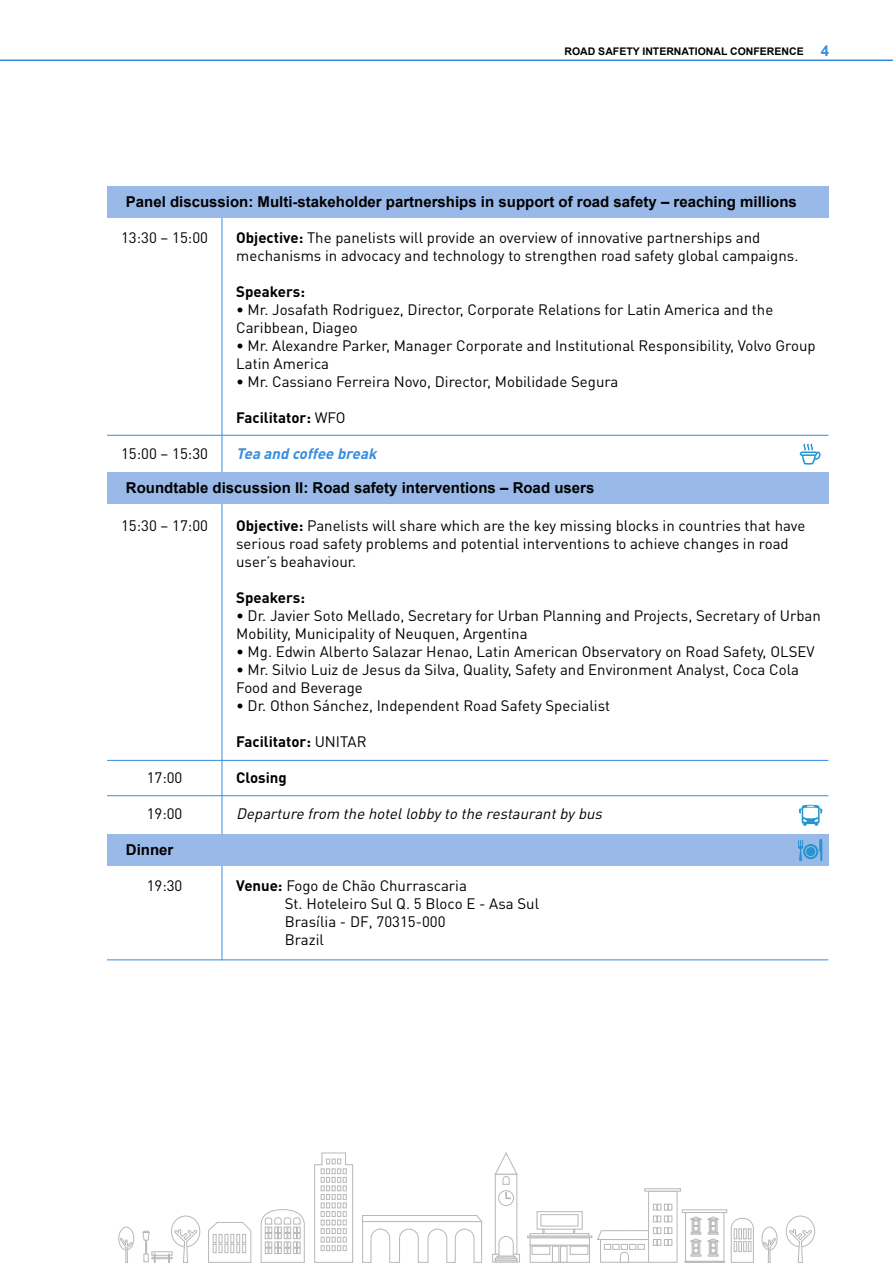
<style>
.page{position:relative;width:893px;height:1263px;background:#fff}
.page>*{position:absolute;margin:0;border:0;box-sizing:border-box;transform-origin:0 0}
.t1{font:15px/18px "DINOT";color:#000}
.t2{font:700 15px "Arial";color:#000}
.t3{font:700 15px "DINOT";color:#000}
.t4{font:italic 15px "DINOT";color:#000}
.t5{font:italic 700 15px "DINOT";color:#368ddd}
.t6{font:700 10.5px "Arial";color:#000}
.s1{font-size:15px;color:#368ddd}
.s2{font-weight:700}
.s3{font-weight:400}
</style>
<div class="page">
<hr style="left:0;top:60px;width:893px;height:1px;background:#368ddd">
<hr style="left:222px;top:218px;width:1px;height:742px;background:#368ddd">
<div style="left:107px;top:473px;width:721px;height:31px;background:#99b9e8"></div>
<div style="left:107px;top:834px;width:721px;height:32px;background:#99b9e8"></div>
<hr style="left:107px;top:959px;width:721px;height:1px;background:#368ddd">
<hr style="left:107px;top:760px;width:721px;height:1px;background:#368ddd">
<hr style="left:107px;top:435px;width:721px;height:1px;background:#368ddd">
<hr style="left:107px;top:795px;width:721px;height:1px;background:#368ddd">
<svg style="left:260px;top:1209px;width:45px;height:54px"></svg>
<svg style="left:731px;top:1218px;width:23px;height:45px"></svg>
<svg style="left:208px;top:1222px;width:43px;height:41px"></svg>
<div style="left:171px;top:1216px;width:29px;height:31px;border:1px solid #b9b8b8;border-radius:50%"></div>
<div style="left:786px;top:1216px;width:29px;height:31px;border:1px solid #b9b8b8;border-radius:50%"></div>
<svg style="left:789px;top:1229px;width:23px;height:34px"></svg>
<svg style="left:314px;top:1152px;width:39px;height:111px"></svg>
<svg style="left:682px;top:1209px;width:45px;height:4px"></svg>
<svg style="left:684px;top:1212px;width:41px;height:51px"></svg>
<div style="left:493px;top:1254px;width:26px;height:8px;background:#e7e7e7"></div>
<div style="left:492px;top:1254px;width:28px;height:8px;border:1px solid #b9b8b8"></div>
<svg style="left:494px;top:1152px;width:24px;height:106px"></svg>
<div style="left:495px;top:1260px;width:22px;height:2px;border:1px solid #b9b8b8"></div>
<div style="left:495px;top:1258px;width:22px;height:2px;background:#fff;border:1px solid #b9b8b8"></div>
<svg style="left:362px;top:1215px;width:121px;height:48px"></svg>
<div style="left:118px;top:1227px;width:16px;height:23px;border:1px solid #b9b8b8;border-radius:50%"></div>
<svg style="left:120px;top:1226px;width:13px;height:37px"></svg>
<div style="left:762px;top:1227px;width:15px;height:23px;border:1px solid #b9b8b8;border-radius:50%"></div>
<svg style="left:763px;top:1226px;width:13px;height:37px"></svg>
<svg style="left:155px;top:1251px;width:13px;height:4px"></svg>
<div style="left:152px;top:1257px;width:20px;height:2px;border:1px solid #b9b8b8"></div>
<svg style="left:168px;top:1229px;width:30px;height:34px"></svg>
<svg style="left:142px;top:1230px;width:13px;height:32px"></svg>
<div style="left:648px;top:1191px;width:29px;height:71px;border:1px solid #b9b8b8"></div>
<svg style="left:653px;top:1204px;width:19px;height:6px"></svg>
<div style="left:644px;top:1188px;width:37px;height:3px;background:#fff;border:1px solid #b9b8b8"></div>
<svg style="left:597px;top:1216px;width:75px;height:47px"></svg>
<div style="left:530px;top:1237px;width:60px;height:8px;background:#fff;border:1px solid #b9b8b8"></div>
<svg style="left:550px;top:1247px;width:20px;height:13px"></svg>
<div style="left:530px;top:1245px;width:60px;height:17px;border:1px solid #b9b8b8"></div>
<div style="left:552px;top:1246px;width:7px;height:16px;background:#fff"></div>
<div style="left:552px;top:1246px;width:7px;height:16px;border:1px solid #b9b8b8"></div>
<div style="left:560px;top:1246px;width:7px;height:16px;background:#fff"></div>
<div style="left:560px;top:1246px;width:7px;height:16px;border:1px solid #b9b8b8"></div>
<div style="left:532px;top:1246px;width:18px;height:9px;background:#fff;border:1px solid #b9b8b8"></div>
<div style="left:570px;top:1246px;width:18px;height:9px;background:#fff;border:1px solid #b9b8b8"></div>
<div style="left:527px;top:1236px;width:65px;height:2px;border:1px solid #b9b8b8"></div>
<div style="left:530px;top:1233px;width:59px;height:3px;background:#fff;border:1px solid #b9b8b8"></div>
<div style="left:537px;top:1211px;width:45px;height:18px;background:linear-gradient(to right,#fff,#fff);border:1px solid #b9b8b8"></div>
<div style="left:541px;top:1214px;width:37px;height:12px;background:#fff;border:1px solid #b9b8b8"></div>
<svg style="left:798px;top:839px;width:24px;height:22px"></svg>
<div style="left:806px;top:847px;width:9px;height:9px;background:#2594d2;border-radius:50%"></div>
<svg style="left:799px;top:805px;width:23px;height:21px"></svg>
<div style="left:107px;top:186px;width:721px;height:32px;background:#99b9e8"></div>
<svg style="left:801px;top:444px;width:20px;height:21px"></svg>
<p class="t6" style="left:564px;top:44px;width:266px">ROAD SAFETY INTERNATIONAL CONFERENCE <span class="s1">4</span></p>
<p class="t2" style="left:126px;top:192px;width:673px">Panel discussion: Multi-stakeholder partnerships in support of road safety – reaching millions</p>
<p class="t1" style="left:121px;top:228px;width:88px">13:30 – 15:00</p>
<p class="t1" style="left:121px;top:444px;width:88px">15:00 – 15:30</p>
<p class="t1" style="left:236px;top:228px;width:564px"><span class="s2">Objective:</span> The panelists will provide an overview of innovative partnerships and mechanisms in advocacy and technology to strengthen road safety global campaigns.</p>
<p class="t3" style="left:236px;top:282px;width:70px">Speakers:</p>
<p class="t1" style="left:236px;top:300px;width:539px">• Mr. Josafath Rodriguez, Director, Corporate Relations for Latin America and the<br>Caribbean, Diageo</p>
<p class="t1" style="left:236px;top:336px;width:581px">• Mr. Alexandre Parker, Manager Corporate and Institutional Responsibility, Volvo Group<br>Latin America</p>
<p class="t1" style="left:236px;top:372px;width:384px">• Mr. Cassiano Ferreira Novo, Director, Mobilidade Segura</p>
<p class="t3" style="left:236px;top:408px;width:111px">Facilitator: <span class="s3">WFO</span></p>
<p class="t5" style="left:236px;top:444px;width:146px">Tea and coffee break</p>
<p class="t2" style="left:126px;top:478px;width:470px">Roundtable discussion II: Road safety interventions – Road users</p>
<p class="t1" style="left:121px;top:516px;width:88px">15:30 – 17:00</p>
<p class="t1" style="left:147px;top:768px;width:37px">17:00</p>
<p class="t1" style="left:147px;top:804px;width:37px">19:00</p>
<p class="t2" style="left:126px;top:840px;width:49px">Dinner</p>
<p class="t1" style="left:147px;top:876px;width:37px">19:30</p>
<p class="t1" style="left:236px;top:516px;width:571px"><span class="s2">Objective:</span> Panelists will share which are the key missing blocks in countries that have serious road safety problems and potential interventions to achieve changes in road user’s beahaviour.</p>
<p class="t3" style="left:236px;top:588px;width:70px">Speakers:</p>
<p class="t1" style="left:236px;top:606px;width:586px">• Dr. Javier Soto Mellado, Secretary for Urban Planning and Projects, Secretary of Urban<br>Mobility, Municipality of Neuquen, Argentina</p>
<p class="t1" style="left:236px;top:642px;width:580px">• Mg. Edwin Alberto Salazar Henao, Latin American Observatory on Road Safety, OLSEV</p>
<p class="t1" style="left:236px;top:660px;width:564px">• Mr. Silvio Luiz de Jesus da Silva, Quality, Safety and Environment Analyst, Coca Cola<br>Food and Beverage</p>
<p class="t1" style="left:236px;top:696px;width:375px">• Dr. Othon Sánchez, Independent Road Safety Specialist</p>
<p class="t3" style="left:236px;top:732px;width:132px">Facilitator: <span class="s3">UNITAR</span></p>
<p class="t3" style="left:236px;top:768px;width:52px">Closing</p>
<p class="t4" style="left:236px;top:804px;width:371px">Departure from the hotellobbyto the restaurantbybus</p>
<p class="t1" style="left:285px;top:876px;width:256px;text-indent:-49px"><span class="s2">Venue:</span> Fogo de Chão Churrascaria<br>St. Hoteleiro Sul Q. 5 Bloco E - Asa Sul<br>Brasília - DF, 70315-000<br>Brazil</p>
</div>
